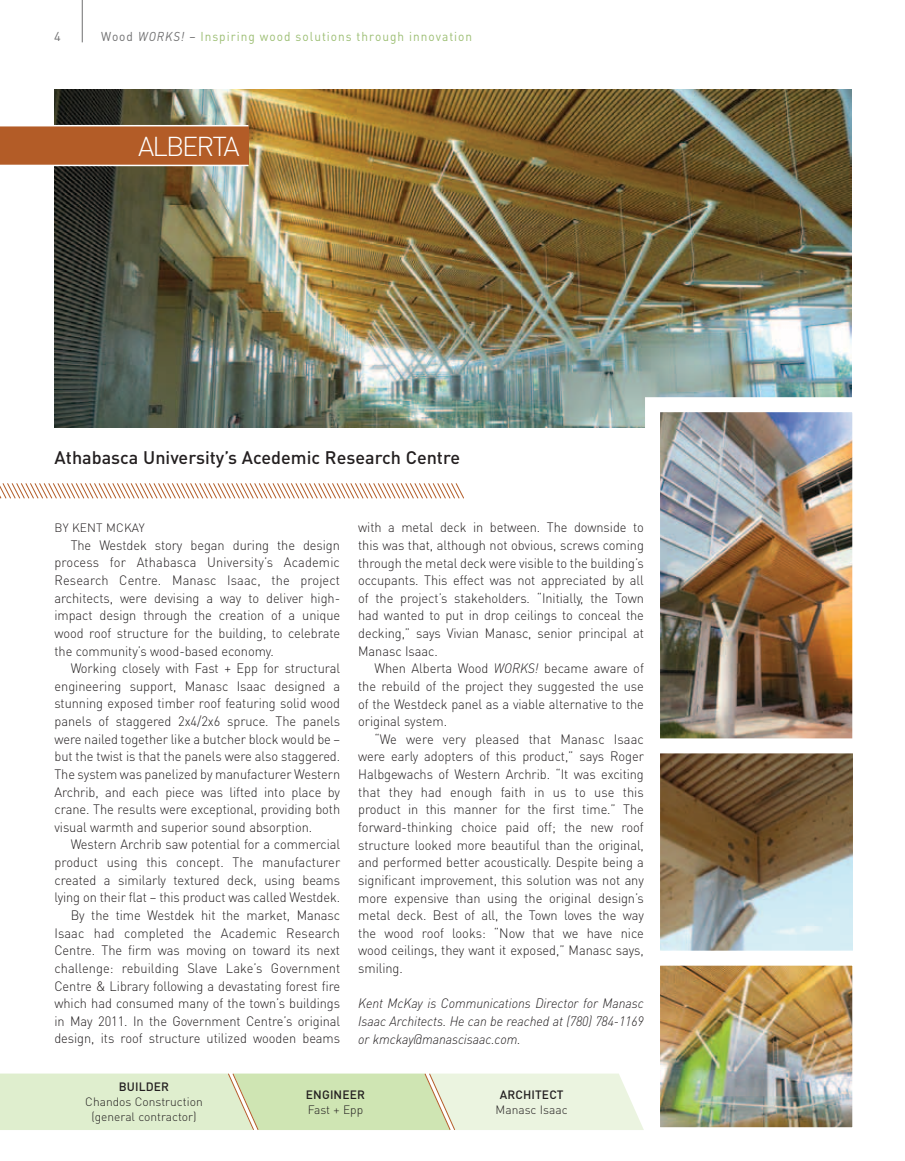
<style>
.page{position:relative;width:905px;height:1161px;background:#fff}
.page>*{position:absolute;margin:0;border:0;box-sizing:border-box;transform-origin:0 0}
.t1{font:300 27px "DIN Pro";color:#fff}
.t2{font:500 18px "DIN Pro";color:#231f20}
.t3{font:300 13.5px/17.7px "DIN Pro";letter-spacing:-.005em;color:#231f20;text-align:justify;scale:.95 1}
.t4{font:italic 300 13.5px/17.7px "DIN Pro";letter-spacing:-.005em;color:#231f20;text-align:justify;scale:.95 1}
.t5{font:12.75px "DIN Pro";letter-spacing:.085em;color:#9cbe73;scale:.93 1}
.t6{font:12.75px "DIN Pro";color:#6f6f70}
.t7{font:300 12px/15px "DIN Pro";color:#231f20;text-align:center}
.t8{font:500 12px "DIN Pro";letter-spacing:.01em;color:#231f20}
.s1{color:#6f6f70}
.s2{font-style:italic;color:#6f6f70}
.s3{font-style:italic}
</style>
<div class="page">
<hr style="left:82px;top:0;width:1px;height:42px;background:#6f6f70">
<img style="left:54px;top:90px;width:797px;height:337px">
<svg style="left:0;top:483px;width:464px;height:15px"></svg>
<img style="left:661px;top:413px;width:190px;height:325px">
<img style="left:661px;top:754px;width:191px;height:197px">
<img style="left:661px;top:967px;width:190px;height:159px">
<div style="left:0;top:126px;width:248px;height:39px;background:#b35c27"></div>
<hr style="left:0;top:125px;width:248px;height:1px;background:#fff">
<hr style="left:0;top:165px;width:248px;height:1px;background:#fff">
<svg style="left:0;top:1073px;width:644px;height:57px;background:#deeccc"></svg>
<p class="t6" style="left:54px;top:28px;width:8px">4</p>
<p class="t5" style="left:101px;top:27px;width:400px"><span class="s1">Wood</span> <span class="s2">WORKS!</span> <span class="s1">–</span> Inspiring wood solutions through innovation</p>
<h1 class="t1" style="left:138px;top:128px;width:101px">alb erta</h1>
<h2 class="t2" style="left:55px;top:445px;width:407px">Athabasca University’s Acedemic Research Centre</h2>
<p class="t7" style="left:55px;top:520px;width:92px">By Kent Mc Kay</p>
<p class="t3" style="left:54px;top:535px;width:302px;text-indent:16px">The Westdek story began during the design process for Athabasca U niversity’s Academic Research Centre. Manasc Isaac, the project architects, were devising a way to deliver high&shy;impact design through the creation of a unique wood roof structure for the building, to celebrate the community’s wood-based economy.</p>
<p class="t3" style="left:54px;top:659px;width:302px;text-indent:16px">Working closely with Fast + Epp for structural engineering support, Manasc Isaac designed a stunning exposed timber roof featuring solid wood panels of staggered 2x4/2x6 spruce. The panels were nailed together like a butcher block would be – but the twist is that the panels were also staggered.<br>The system was panelized by manufacturer Western Archrib, and each piece was lifted into place by crane. The results were exceptional, providing both visual warmth and superior sound absorption.</p>
<p class="t3" style="left:54px;top:835px;width:302px;text-align:right">Western Archrib saw potential for a commercial product using this concept. The manufacturer created a similarly textured deck, using beams lying on their flat – this product was called Westdek.<br>By the time Westdek hit the market, Manasc Isaac had completed the Academic Research Centre. The firm was moving on toward its next challenge: rebuilding Slave Lake’s Government Centre &amp; Library following a devastating forest fire which had consumed many of the town’s buildings in May 2011. I n the Government Centre’s original design, its roof structure utilized wooden beams</p>
<p class="t3" style="left:358px;top:518px;width:302px">with a metal deck in between. The downside to this was that, although not obvious, screws coming through the metal deck were visible to the building’s occupants. This effect was not appreciated by all of the project’s stakeholders. “I nitially, the Town had wanted to put in drop ceilings to conceal the decking,” says Vivian Manasc, senior principal at Manasc Isaac.</p>
<p class="t3" style="left:358px;top:659px;width:302px;text-indent:16px">When Alberta Wood <span class="s3">WORKS!</span> became aware of the rebuild of the project they suggested the use of the Westdeck panel as a viable alternative to the original system.</p>
<p class="t3" style="left:358px;top:730px;width:302px;text-indent:16px">“We were very pleased that Manasc Isaac were early adopters of this product,” says Roger Halbgewachs of Western Archrib. “It was exciting that they had enough faith in us to use this product in this manner for the first time.” The forward-thinking choice paid off; the new roof structure looked more beautiful than the original, and performed better acoustically. Despite being a significant improvement, this solution was not any more expensive than using the original design’s metal deck. Best of all, the Town loves the way the wood roof looks: “N ow that we have nice wood ceilings, they want it exposed,” Manasc says, smiling.</p>
<p class="t4" style="left:358px;top:995px;width:302px">Kent McKay is Communications Director for Manasc Isaac Architects. He can be reached at (780) 784-1169 or kmckay@manascisaac.com.</p>
<p class="t8" style="left:119px;top:1079px;width:50px">BUI LDER</p>
<p class="t7" style="left:85px;top:1094px;width:119px">Chandos Construction (general contractor)</p>
<p class="t8" style="left:306px;top:1086px;width:36px">enginee</p>
<p class="t8" style="left:357px;top:1086px;width:9px">r</p>
<p class="t7" style="left:308px;top:1102px;width:57px">Fast + Epp</p>
<p class="t8" style="left:500px;top:1086px;width:65px">Architect</p>
<p class="t7" style="left:495px;top:1102px;width:74px">Manasc Isaac</p>
</div>
